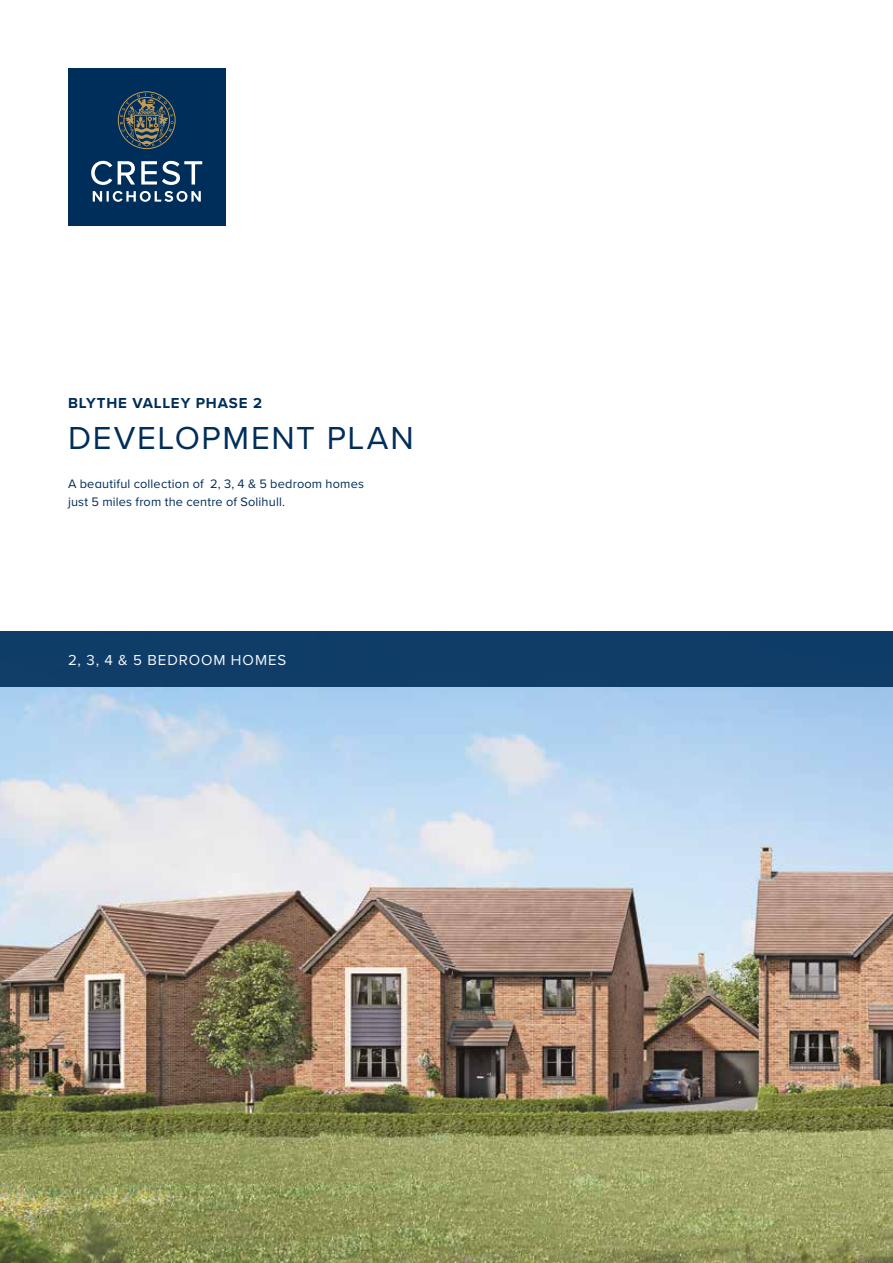
<style>
.page{position:relative;width:893px;height:1263px;background:#fff}
.page>*{position:absolute;margin:0;border:0;box-sizing:border-box;transform-origin:0 0}
.t1{font:33px "Proxima Nova";letter-spacing:.05em;color:#002e5a}
.t2{font:15px "Proxima Nova";letter-spacing:.06em;color:#fff}
.t3{font:700 15px "Proxima Nova";letter-spacing:.06em;color:#002e5a}
.t4{font:12.75px/18px "Proxima Nova";letter-spacing:.015em;color:#002e5a}
</style>
<div class="page">
<img style="left:0;top:687px;width:893px;height:576px">
<div style="left:68px;top:68px;width:157px;height:157px;background:#002e5a"></div>
<svg style="left:93px;top:191px;width:108px;height:11px"></svg>
<svg style="left:91px;top:161px;width:111px;height:24px"></svg>
<svg style="left:118px;top:91px;width:58px;height:58px"></svg>
<div style="left:0;top:631px;width:893px;height:56px;background:#0f3d68"></div>
<p class="t3" style="left:68px;top:392px;width:195px">BLYTHE VALLEY PHASE 2</p>
<p class="t1" style="left:68px;top:413px;width:347px">DEVELOPMENT PLAN</p>
<p class="t4" style="left:68px;top:474px;width:297px">A beautiful collection of 2, 3, 4 &amp; 5 bedroom homes just 5 miles from the centre of Solihull.</p>
<p class="t2" style="left:68px;top:649px;width:220px">2, 3, 4 &amp; 5 BEDROOM HOMES</p>
</div>
